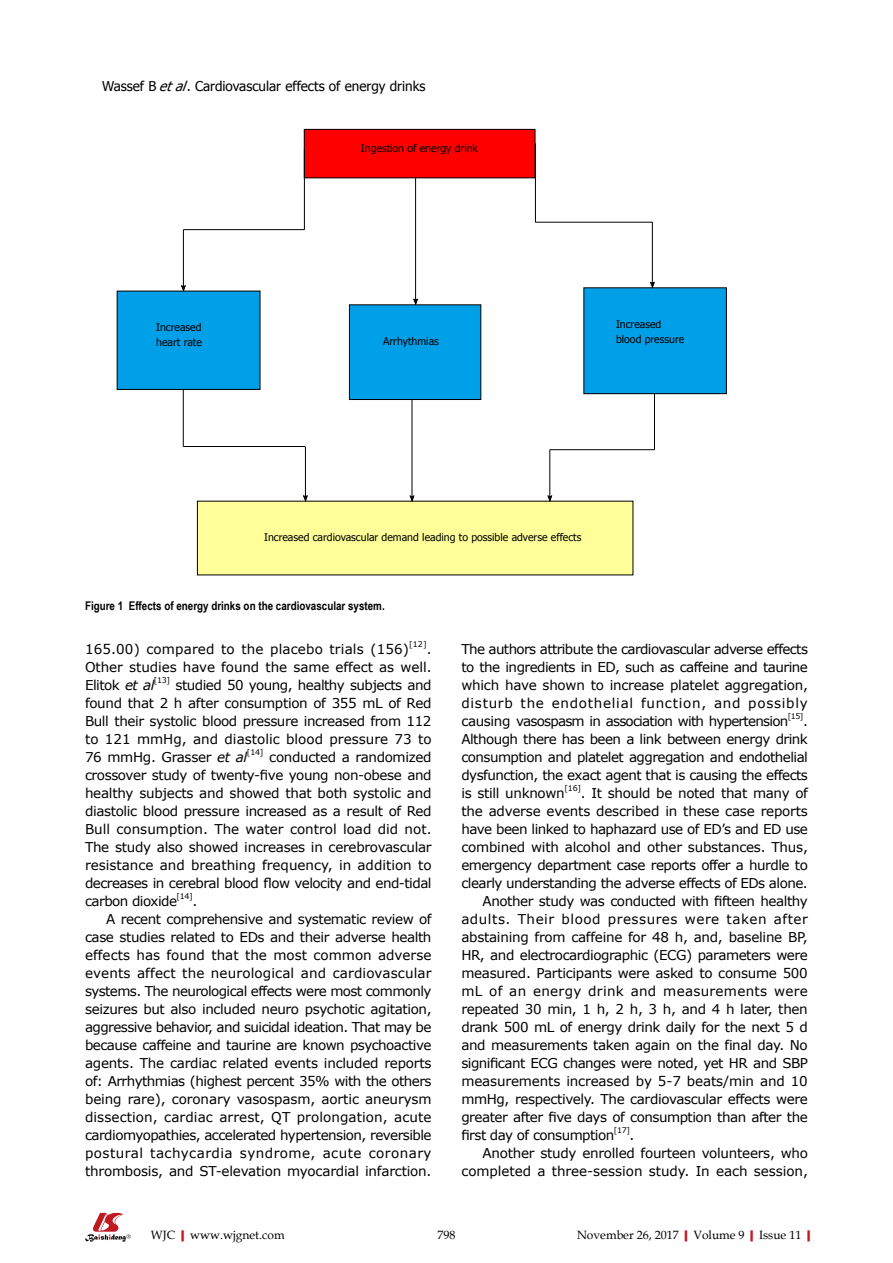
<style>
.page{position:relative;width:893px;height:1263px;background:#fff}
.page>*{position:absolute;margin:0;border:0;box-sizing:border-box;transform-origin:0 0}
.t1{font:13.5px/18px "Verdana";letter-spacing:-.03em;color:#000;text-align:justify}
.t2{font:13.5px "Verdana";letter-spacing:-.01em;color:#000}
.t3{font:13.5px "Verdana";letter-spacing:.01em;color:#000}
.t4{font:13.5px "Tahoma";color:#000}
.t5{font:13.5px "Verdana";letter-spacing:.005em;color:#000}
.t6{font:13.5px "Verdana";letter-spacing:-.005em;color:#000}
.t7{font:13.5px "Verdana";letter-spacing:.035em;color:#000}
.t8{font:13.5px "Verdana";letter-spacing:.04em;color:#000}
.t9{font:13.5px "Verdana";color:#000}
.t10{font:13.5px "Verdana";letter-spacing:.02em;color:#000}
.t11{font:700 12px "Arial Narrow";color:#000}
.t12{font:12px "Book Antiqua";color:#000}
.t13{font:10.5px/15px "Tahoma";color:#000}
.t14{font:7.8px "Verdana";letter-spacing:-.04em;color:#000}
.s1{font-style:italic}
.s2{font-weight:700;color:#c01920}
</style>
<div class="page">
<svg style="left:85px;top:1213px;width:46px;height:29px"></svg>
<div style="left:197px;top:501px;width:436px;height:74px;background:#ff9"></div>
<div style="left:117px;top:291px;width:143px;height:98px;background:#00a0e9"></div>
<div style="left:117px;top:291px;width:143px;height:99px;border:1px solid #000"></div>
<div style="left:584px;top:288px;width:142px;height:106px;background:#00a0e9"></div>
<div style="left:584px;top:288px;width:143px;height:106px;border:1px solid #000"></div>
<div style="left:349px;top:305px;width:132px;height:94px;background:#00a0e9"></div>
<div style="left:349px;top:305px;width:132px;height:95px;border:1px solid #000"></div>
<div style="left:304px;top:129px;width:231px;height:49px;background:#f00"></div>
<div style="left:304px;top:129px;width:231px;height:49px;border:1px solid #000"></div>
<hr style="left:183px;top:229px;width:121px;height:1px;background:#000">
<hr style="left:535px;top:222px;width:117px;height:1px;background:#000">
<hr style="left:535px;top:143px;width:1px;height:79px;background:#000">
<hr style="left:183px;top:390px;width:1px;height:56px;background:#000">
<svg style="left:183px;top:446px;width:25px;height:1px"></svg>
<hr style="left:208px;top:446px;width:97px;height:1px;background:#000">
<hr style="left:654px;top:394px;width:1px;height:56px;background:#000">
<hr style="left:550px;top:449px;width:104px;height:1px;background:#000">
<hr style="left:304px;top:149px;width:1px;height:81px;background:#000">
<svg style="left:181px;top:285px;width:5px;height:6px"></svg>
<hr style="left:183px;top:230px;width:1px;height:57px;background:#000">
<svg style="left:413px;top:299px;width:5px;height:6px"></svg>
<hr style="left:415px;top:178px;width:1px;height:123px;background:#000">
<svg style="left:650px;top:282px;width:5px;height:6px"></svg>
<hr style="left:652px;top:222px;width:1px;height:62px;background:#000">
<svg style="left:303px;top:495px;width:5px;height:6px"></svg>
<hr style="left:305px;top:446px;width:1px;height:51px;background:#000">
<svg style="left:409px;top:495px;width:5px;height:6px"></svg>
<hr style="left:412px;top:400px;width:1px;height:98px;background:#000">
<svg style="left:547px;top:495px;width:5px;height:6px"></svg>
<hr style="left:550px;top:450px;width:1px;height:47px;background:#000">
<p class="t4" style="left:102px;top:77px;width:325px">Wassef B <span class="s1">etal</span>. Cardiovascular effects of energy drinks</p>
<p class="t13" style="left:156px;top:319px;width:47px">Increased heart rate</p>
<p class="t13" style="left:361px;top:140px;width:118px">Ingestion of energy drink</p>
<p class="t13" style="left:383px;top:333px;width:57px">Arrhythmias</p>
<p class="t13" style="left:616px;top:316px;width:70px">Increased blood pressure</p>
<p class="t13" style="left:264px;top:529px;width:319px">Increased cardiovascular demand leading to possible adverse effects</p>
<p class="t11" style="left:85px;top:597px;width:301px">Figure 1 Effects of energy drinks on the cardiovascular system.</p>
<p class="t3" style="left:85px;top:640px;width:325px">165.00) compared to the placebo trials (156)</p>
<p class="t14" style="left:409px;top:639px;width:19px">[12]</p>
<p class="t1" style="left:85px;top:639px;width:348px;text-indent:342px">.<br>Other studies have found the same effect as well.<br>Elitok <span class="s1">et al</span></p>
<p class="t14" style="left:154px;top:675px;width:18px">[13]</p>
<p class="t1" style="left:85px;top:675px;width:348px;text-indent:90px">studied 50 young, healthy subjects and found that 2 h after consumption of 355 mL of Red Bull their systolic blood pressure increased from 112 to 121 mmHg, and diastolic blood pressure 73 to 76 mmHg. Grasser <span class="s1">et al</span></p>
<p class="t14" style="left:247px;top:747px;width:18px">[14]</p>
<p class="t1" style="left:85px;top:747px;width:348px;text-indent:184px">conducted a randomized crossover study of twenty-five young non-obese and healthy subjects and showed that both systolic and diastolic blood pressure increased as a result of Red Bull consumption. The water control load did not.<br>The study also showed increases in cerebrovascular resistance and breathing frequency, in addition to decreases in cerebral blood flow velocity and end-tidal carbon dioxide</p>
<p class="t14" style="left:177px;top:891px;width:18px">[14]</p>
<p class="t1" style="left:192px;top:891px;width:6px">.</p>
<p class="t1" style="left:106px;top:909px;width:327px">A recent comprehensive and systematic review of</p>
<p class="t1" style="left:85px;top:927px;width:348px">case studies related to EDs and their adverse health</p>
<p class="t9" style="left:85px;top:946px;width:348px">effects has found that the most common adverse</p>
<p class="t3" style="left:85px;top:964px;width:348px">events affect the neurological and cardiovascular</p>
<p class="t1" style="left:85px;top:981px;width:348px">systems. The neurological effects were most commonly</p>
<p class="t1" style="left:85px;top:999px;width:348px">seizures but also included neuro psychotic agitation,</p>
<p class="t1" style="left:85px;top:1017px;width:348px">aggressive behavior, and suicidal ideation. That may be</p>
<p class="t1" style="left:85px;top:1035px;width:348px">because caffeine and taurine are known psychoactive</p>
<p class="t1" style="left:85px;top:1053px;width:348px">agents. The cardiac related events included reports</p>
<p class="t1" style="left:85px;top:1071px;width:348px">of: Arrhythmias (highest percent 35% with the others</p>
<p class="t2" style="left:85px;top:1090px;width:348px">being rare), coronary vasospasm, aortic aneurysm</p>
<p class="t5" style="left:85px;top:1108px;width:348px">dissection, cardiac arrest, QT prolongation, acute</p>
<p class="t1" style="left:85px;top:1125px;width:348px">cardiomyopathies, accelerated hypertension, reversible</p>
<p class="t7" style="left:85px;top:1144px;width:348px">postural tachycardia syndrome, acute coronary</p>
<p class="t1" style="left:85px;top:1161px;width:348px">thrombosis, and ST-elevation myocardial infarction.</p>
<p class="t1" style="left:461px;top:639px;width:348px">The authors attribute the cardiovascular adverse effects to the ingredients in ED, such as caffeine and taurine which have shown to increase platelet aggregation, disturb the endothelial function, and possibly causing vasospasm in association with hypertension</p>
<p class="t14" style="left:788px;top:711px;width:17px">[15]</p>
<p class="t1" style="left:461px;top:711px;width:348px;text-indent:342px">.<br>Although there has been a link between energy drink consumption and platelet aggregation and endothelial dysfunction, the exact agent that is causing the effects is still unknown</p>
<p class="t14" style="left:564px;top:783px;width:18px">[16]</p>
<p class="t1" style="left:581px;top:783px;width:229px">. It should be noted that many of</p>
<p class="t1" style="left:461px;top:801px;width:348px">the adverse events described in these case reports</p>
<p class="t1" style="left:461px;top:819px;width:348px">have been linked to haphazard use of ED’s and ED use</p>
<p class="t1" style="left:461px;top:837px;width:348px">combined with alcohol and other substances. Thus,</p>
<p class="t1" style="left:461px;top:855px;width:348px">emergency department case reports offer a hurdle to</p>
<p class="t1" style="left:461px;top:873px;width:348px">clearly understanding the adverse effects of EDs alone.</p>
<p class="t1" style="left:483px;top:891px;width:327px">Another study was conducted with fifteen healthy</p>
<p class="t8" style="left:461px;top:910px;width:348px">adults. Their blood pressures were taken after</p>
<p class="t1" style="left:461px;top:927px;width:348px">abstaining from caffeine for 48 h, and, baseline BP,</p>
<p class="t1" style="left:461px;top:945px;width:348px">HR, and electrocardiographic (ECG) parameters were</p>
<p class="t1" style="left:461px;top:963px;width:348px">measured. Participants were asked to consume 500</p>
<p class="t10" style="left:461px;top:982px;width:348px">mL of an energy drink and measurements were</p>
<p class="t1" style="left:461px;top:999px;width:348px">repeated 30 min, 1 h, 2 h, 3 h, and 4 h later, then</p>
<p class="t1" style="left:461px;top:1017px;width:348px">drank 500 mL of energy drink daily for the next 5 d</p>
<p class="t1" style="left:461px;top:1035px;width:348px">and measurements taken again on the final day. No</p>
<p class="t1" style="left:461px;top:1053px;width:348px">significant ECG changes were noted, yet HR and SBP</p>
<p class="t2" style="left:461px;top:1072px;width:348px">measurements increased by 5-7 beats/min and 10</p>
<p class="t1" style="left:461px;top:1089px;width:348px">mmHg, respectively. The cardiovascular effects were</p>
<p class="t1" style="left:461px;top:1107px;width:348px">greater after five days of consumption than after the</p>
<p class="t1" style="left:461px;top:1125px;width:154px">first day of consumption</p>
<p class="t14" style="left:614px;top:1125px;width:18px">[17]</p>
<p class="t1" style="left:630px;top:1125px;width:6px">.</p>
<p class="t1" style="left:483px;top:1143px;width:327px">Another study enrolled fourteen volunteers, who</p>
<p class="t6" style="left:461px;top:1162px;width:348px">completed a three-session study. In each session,</p>
<p class="t12" style="left:151px;top:1226px;width:135px">WJC<span class="s2">|</span>www.wjgnet.com</p>
<p class="t12" style="left:437px;top:1226px;width:19px">798</p>
<p class="t12" style="left:577px;top:1226px;width:240px">November 26, 2017<span class="s2">|</span>Volume 9<span class="s2">|</span>Issue 11<span class="s2">|</span></p>
</div>
